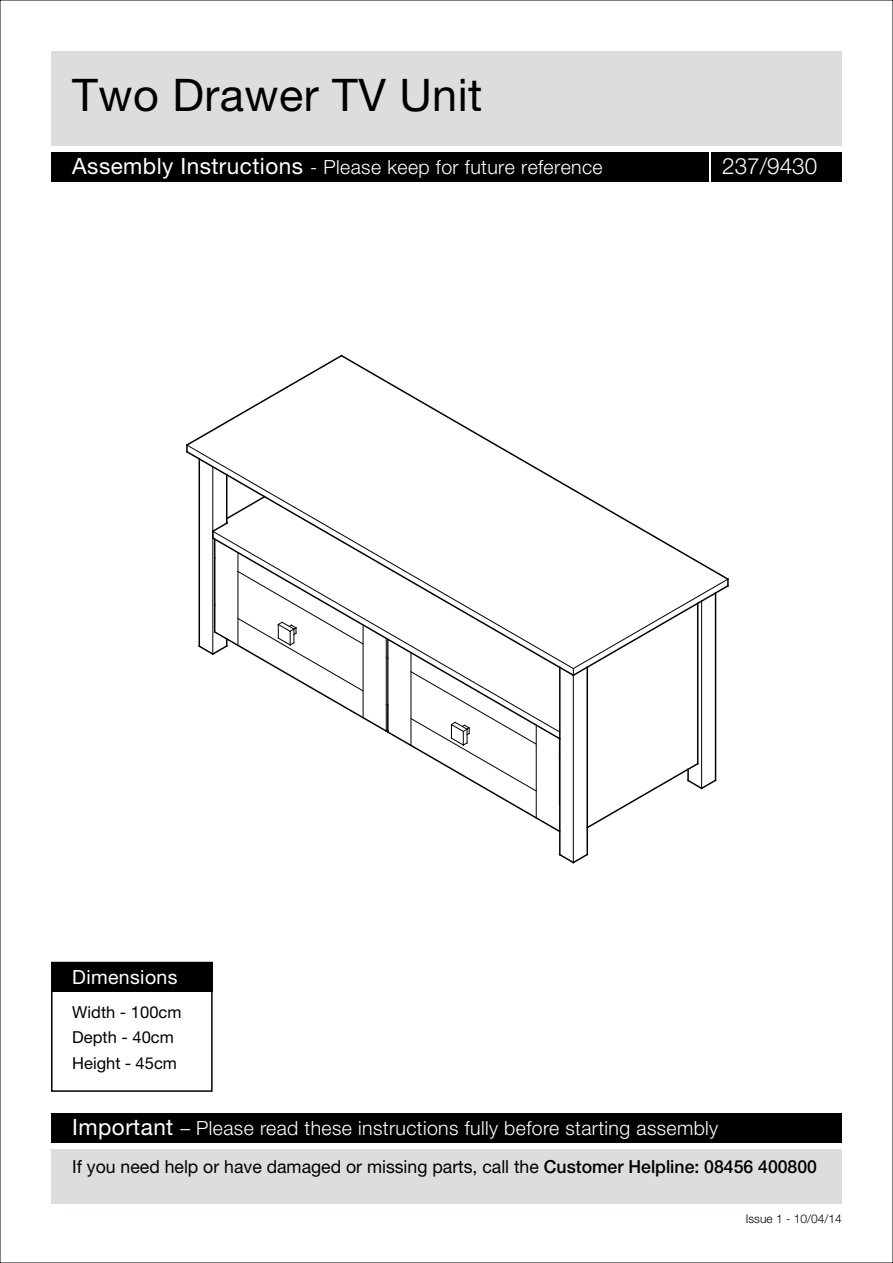
<style>
.page{position:relative;width:893px;height:1263px;background:#fff}
.page>*{position:absolute;margin:0;border:0;box-sizing:border-box;transform-origin:0 0}
.t1{font:45px "Helvetica Neue LT Pro";letter-spacing:.01em;color:#000}
.t2{font:300 22.5px "Helvetica Neue LT Pro";color:#fff}
.t3{font:300 19.5px "Helvetica Neue LT Pro";letter-spacing:.02em;color:#fff}
.t4{font:19.5px "Helvetica Neue LT Pro";letter-spacing:.02em;color:#fff}
.t5{font:18px "Helvetica Neue LT Pro";color:#000}
.t6{font:16.5px/25.5px "Helvetica Neue LT Pro";color:#000}
.t7{font:300 12px "Helvetica Neue LT Pro";color:#000}
.s1{font-weight:400;font-size:22.5px}
.s2{font-weight:500}
</style>
<div class="page">
<div style="left:51px;top:962px;width:162px;height:130px;border:2px solid #000"></div>
<div style="left:51px;top:52px;width:791px;height:94px;background:#dcddde"></div>
<div style="left:51px;top:962px;width:162px;height:29px;background:#000"></div>
<div style="left:51px;top:1113px;width:791px;height:30px;background:#000"></div>
<div style="left:51px;top:1149px;width:791px;height:55px;background:#dcddde"></div>
<div style="left:51px;top:152px;width:657px;height:30px;background:#000"></div>
<div style="left:711px;top:152px;width:131px;height:30px;background:#000"></div>
<svg style="left:344px;top:356px;width:384px;height:222px"></svg>
<svg style="left:186px;top:354px;width:158px;height:96px"></svg>
<svg style="left:186px;top:450px;width:389px;height:225px"></svg>
<svg style="left:571px;top:578px;width:158px;height:99px"></svg>
<hr style="left:212px;top:467px;width:1px;height:187px;background:#000">
<hr style="left:199px;top:459px;width:1px;height:187px;background:#000">
<hr style="left:226px;top:475px;width:1px;height:48px;background:#000">
<hr style="left:715px;top:593px;width:1px;height:187px;background:#000">
<hr style="left:701px;top:601px;width:1px;height:187px;background:#000">
<hr style="left:697px;top:603px;width:1px;height:161px;background:#000">
<hr style="left:573px;top:675px;width:1px;height:187px;background:#000">
<hr style="left:559px;top:667px;width:2px;height:188px;background:#000">
<hr style="left:586px;top:667px;width:2px;height:187px;background:#000">
<svg style="left:559px;top:852px;width:30px;height:12px"></svg>
<svg style="left:586px;top:762px;width:131px;height:68px"></svg>
<svg style="left:197px;top:571px;width:364px;height:262px"></svg>
<svg style="left:267px;top:530px;width:294px;height:6px"></svg>
<svg style="left:211px;top:536px;width:351px;height:205px"></svg>
<svg style="left:211px;top:495px;width:56px;height:63px"></svg>
<h1 class="t1" style="left:72px;top:67px;width:412px">Two Drawer TV Unit</h1>
<p class="t3" style="left:72px;top:155px;width:532px"><span class="s1">Assembly Instructions</span> - Please keep for future reference</p>
<p class="t2" style="left:722px;top:152px;width:97px">237/9430</p>
<p class="t4" style="left:72px;top:965px;width:107px">Dimensions</p>
<p class="t6" style="left:72px;top:999px;width:111px">Width - 100cm<br>Depth - 40cm<br>Height - 45cm</p>
<p class="t3" style="left:72px;top:1116px;width:647px"><span class="s1">Important</span> – Please read these instructions fully before starting assembly</p>
<p class="t5" style="left:72px;top:1155px;width:746px">If you need help or have damaged or missing parts, call the <span class="s2">Customer Helpline: 08456 400800</span></p>
<p class="t7" style="left:746px;top:1211px;width:98px">Issue 1 - 10/04/14</p>
</div>
